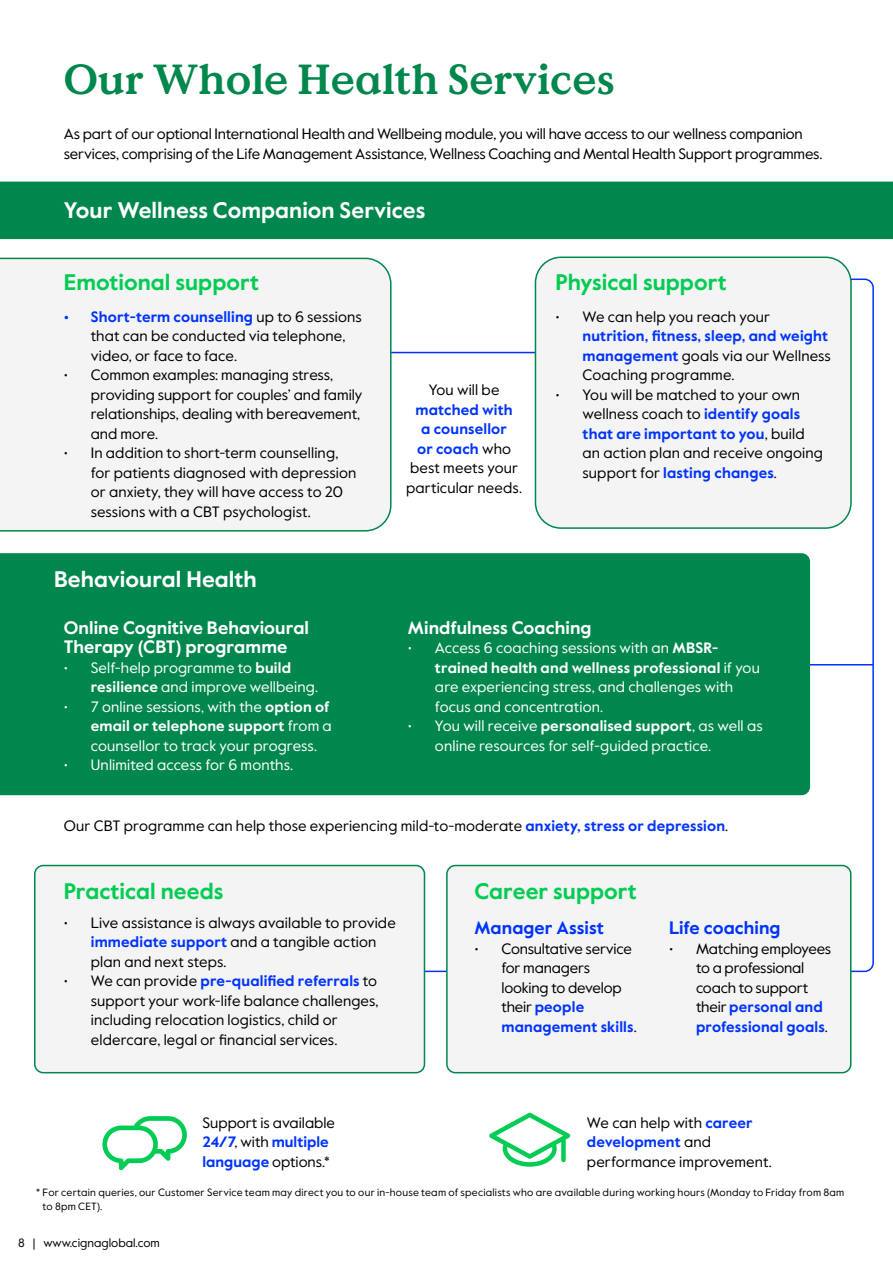
<style>
.page{position:relative;width:893px;height:1263px;background:#fff}
.page>*{position:absolute;margin:0;border:0;box-sizing:border-box;transform-origin:0 0}
.t1{font:700 42px "Value Serif Pro";color:#00874d}
.t2{font:700 22.5px "Value Sans Pro";color:#03cc54}
.t3{font:700 22.5px "Value Sans Pro";letter-spacing:.005em;color:#fff}
.t4{font:700 18px/19.5px "Value Sans Pro";letter-spacing:.005em;color:#fff}
.t5{font:700 18px "Value Sans Pro";letter-spacing:.005em;color:#03f}
.t6{font:15px/19.5px "Value Sans Pro";color:#000}
.t7{font:15px/19.5px "Value Sans Pro";letter-spacing:.01em;color:#fff}
.t8{font:700 15px/19.5px "Value Sans Pro";letter-spacing:.01em;color:#03f}
.t9{font:12px "Value Sans Pro";color:#000}
.t10{font:10.5px/13.5px "Value Sans Pro";letter-spacing:.02em;color:#000}
.s1{font-weight:700;color:#03f}
.s2{font-weight:700}
.s3{font-weight:400;color:#000}
</style>
<div class="page">
<div style="left:0;top:182px;width:893px;height:57px;background:#00874d"></div>
<svg style="left:395px;top:278px;width:479px;height:695px"></svg>
<hr style="left:671px;top:664px;width:202px;height:1px;background:#03f">
<div style="left:0;top:553px;width:810px;height:242px;background:#00874d"></div>
<hr style="left:351px;top:352px;width:189px;height:1px;background:#03f">
<div style="left:535px;top:257px;width:316px;height:271px;background:#f4f4f4;border-radius:26px"></div>
<div style="left:535px;top:257px;width:317px;height:272px;border:2px solid #00874d;border-radius:26px"></div>
<div style="left:0;top:258px;width:391px;height:273px;background:#f4f4f4"></div>
<div style="left:35px;top:865px;width:389px;height:208px;background:#f4f4f4;border-radius:9px"></div>
<div style="left:34px;top:865px;width:391px;height:208px;border:2px solid #00874d;border-radius:9px"></div>
<div style="left:447px;top:865px;width:404px;height:208px;background:#f4f4f4;border-radius:9px"></div>
<div style="left:446px;top:865px;width:405px;height:208px;border:2px solid #00874d;border-radius:9px"></div>
<svg style="left:102px;top:1116px;width:85px;height:54px"></svg>
<svg style="left:489px;top:1112px;width:81px;height:55px"></svg>
<h1 class="t1" style="left:64px;top:54px;width:552px">Our Whole Health Services</h1>
<p class="t6" style="left:64px;top:124px;width:760px">As part of our optional International Health and Wellbeing module, you will have access to our wellness companion services, comprising of the Life Management Assistance, Wellness Coaching and Mental Health Support programmes.</p>
<h2 class="t3" style="left:64px;top:197px;width:363px">Your Wellness Companion Services</h2>
<h2 class="t2" style="left:64px;top:269px;width:197px">Emotional support</h2>
<p class="t6" style="left:91px;top:307px;width:272px;text-indent:-27px"><span class="s1">• Short-term counselling</span> up to 6 sessions that can be conducted via telephone, video, or face to face.</p>
<p class="t6" style="left:91px;top:366px;width:273px;text-indent:-27px">• Common examples: managing stress, providing support for couples’ and family relationships, dealing with bereavement, and more.</p>
<p class="t6" style="left:91px;top:444px;width:267px;text-indent:-27px">• In addition to short-term counselling, for patients diagnosed with depression or anxiety, they will have access to 20 sessions with a CBT psychologist.</p>
<h2 class="t3" style="left:54px;top:566px;width:204px">Behavioural Health</h2>
<p class="t4" style="left:64px;top:618px;width:247px">Online Cognitive Behavioural<br>Therapy (CBT) programme</p>
<p class="t7" style="left:91px;top:658px;width:229px;text-indent:-27px">• Self-help programme to <span class="s2">build resilience</span> and improve wellbeing.</p>
<p class="t7" style="left:91px;top:697px;width:242px;text-indent:-27px">• 7 online sessions, with the <span class="s2">option of email or telephone support</span> from a counsellor to track your progress.</p>
<p class="t7" style="left:64px;top:755px;width:231px">• Unlimited access for 6 months.</p>
<p class="t6" style="left:429px;top:380px;width:72px">You will be</p>
<p class="t6" style="left:406px;top:400px;width:117px;text-align:center"><span class="s1">matched with<br>a counsellor<br>or coach</span> who best meets your particular needs.</p>
<h2 class="t2" style="left:555px;top:269px;width:173px">Physical support</h2>
<p class="t6" style="left:555px;top:307px;width:216px">• We can help you reach your</p>
<p class="t8" style="left:582px;top:327px;width:250px">nutrition, fitness, sleep, and weight management <span class="s3">goals via our Wellness<br>Coaching programme.</span></p>
<p class="t6" style="left:582px;top:385px;width:242px;text-indent:-27px">• You will be matched to your own wellness coach to <span class="s1">identify goals that are important to you</span>, build an action plan and receive ongoing support for <span class="s1">lasting changes</span>.</p>
<p class="t4" style="left:408px;top:618px;width:185px">Mindfulness Coaching</p>
<p class="t7" style="left:435px;top:638px;width:326px;text-indent:-27px">• Access 6 coaching sessions with an <span class="s2">MBSR&shy;trained health and wellness professional</span> if you are experiencing stress, and challenges with focus and concentration.</p>
<p class="t7" style="left:435px;top:716px;width:329px;text-indent:-27px">• You will receive <span class="s2">personalised support</span>, as well as online resources for self-guided practice.</p>
<p class="t6" style="left:64px;top:816px;width:666px">Our CBT programme can help those experiencing mild-to-moderate <span class="s1">anxiety, stress or depression</span>.</p>
<h2 class="t2" style="left:64px;top:877px;width:161px">Practical needs</h2>
<p class="t6" style="left:91px;top:913px;width:307px;text-indent:-27px">• Live assistance is always available to provide <span class="s1">immediate support</span> and a tangible action plan and next steps.</p>
<p class="t6" style="left:91px;top:971px;width:289px;text-indent:-27px">• We can provide <span class="s1">pre-qualified referrals</span> to support your work-life balance challenges, including relocation logistics, child or eldercare, legal or financial services.</p>
<h2 class="t2" style="left:474px;top:877px;width:164px">Career support</h2>
<p class="t5" style="left:474px;top:917px;width:131px">Manager Assist</p>
<p class="t6" style="left:501px;top:939px;width:137px;text-indent:-27px">• Consultative service for managers looking to develop their <span class="s1">people management skills</span>.</p>
<p class="t5" style="left:669px;top:917px;width:113px">Life coaching</p>
<p class="t6" style="left:696px;top:939px;width:137px;text-indent:-27px">• Matching employees to a professional coach to support their <span class="s1">personal and professional goals</span>.</p>
<p class="t6" style="left:202px;top:1113px;width:134px">Support is available<br><span class="s1">24/7</span>, with <span class="s1">multiple language</span> options.*</p>
<p class="t6" style="left:587px;top:1113px;width:186px">We can help with <span class="s1">career development</span> and performance improvement.</p>
<p class="t10" style="left:43px;top:1186px;width:803px;text-indent:-6px">* For certain queries, our Customer Service team may direct you to our in-house team of specialists who are available during working hours (Monday to Friday from 8am to 8pm CET).</p>
<p class="t9" style="left:18px;top:1235px;width:143px">8 | www.cignaglobal.com</p>
</div>
